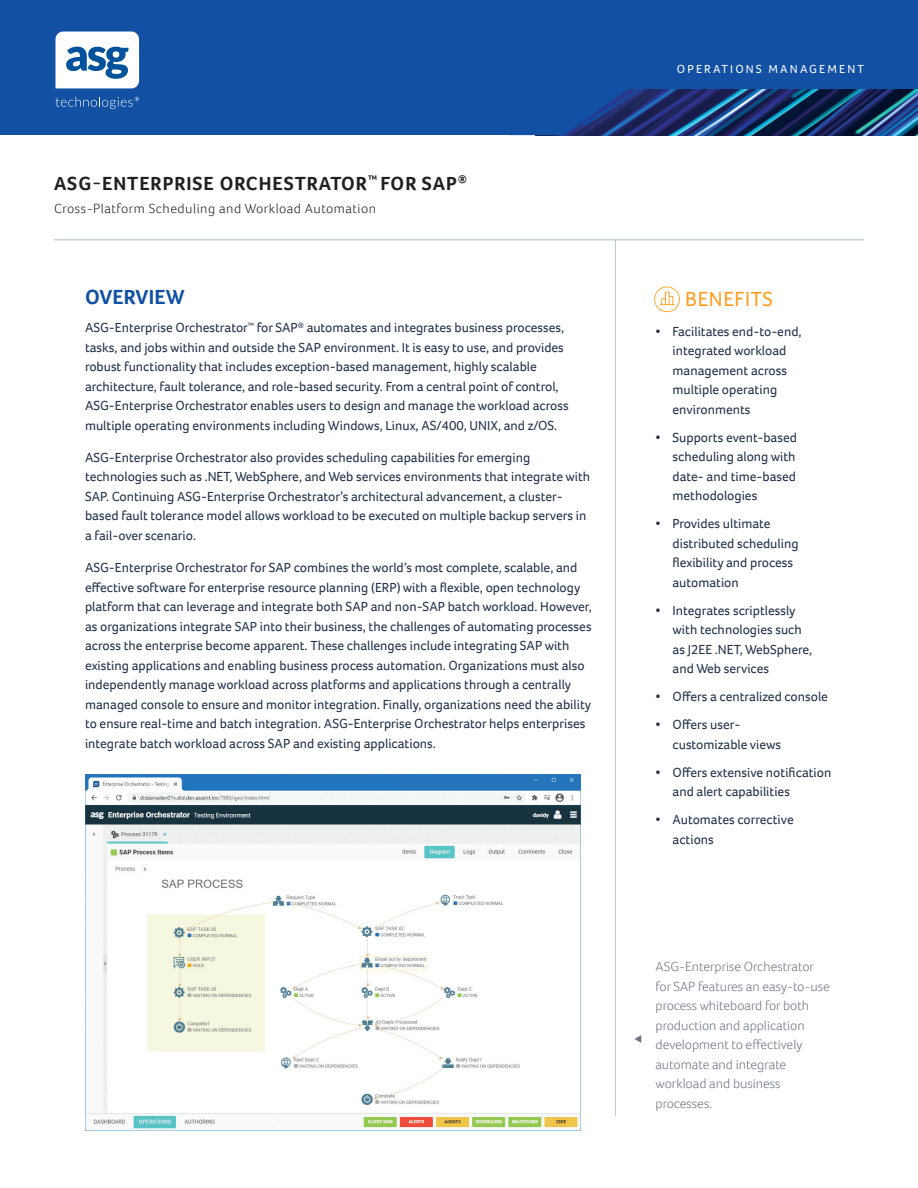
<style>
.page{position:relative;width:918px;height:1188px;background:#fff}
.page>*{position:absolute;margin:0;border:0;box-sizing:border-box;transform-origin:0 0}
.paragraph_header{font:700 21px "Foco";letter-spacing:.01em;color:#1150a3}
.Benefits_header{font:21px "Foco";letter-spacing:.025em;color:#ff9d1b}
.t1{font:700 19.5px "Foco";letter-spacing:.05em;color:#231f20}
.body_primary{font:13.5px/19.5px "Foco";color:#223249}
.Caption_v2{font:300 13.5px/19.5px "Foco";color:#6b7384}
.t2{font:300 13.5px "Foco";letter-spacing:.04em;color:#231f20}
.t3{font:12px "Foco";letter-spacing:.18em;color:#fff}
</style>
<div class="page">
<div style="left:0;top:0;width:918px;height:135px;background:#1150a3"></div>
<svg style="left:56px;top:97px;width:83px;height:12px"></svg>
<svg style="left:56px;top:32px;width:83px;height:56px"></svg>
<hr style="left:54px;top:239px;width:810px;height:1px;background:#aabecc">
<img style="left:633px;top:90px;width:285px;height:45px">
<hr style="left:615px;top:239px;width:1px;height:877px;background:#b6cad7">
<svg style="left:654px;top:286px;width:26px;height:26px"></svg>
<img style="left:85px;top:774px;width:495px;height:357px">
<svg style="left:634px;top:1035px;width:7px;height:8px"></svg>
<svg style="left:565px;top:89px;width:68px;height:46px"></svg>
<h2 class="t1" style="left:54px;top:170px;width:415px">ASG-ENTERPRISE ORCHESTRATOR<sup>™</sup> FOR SAP<sup>®</sup></h2>
<p class="t2" style="left:54px;top:199px;width:324px">Cross-Platform Scheduling and Workload Automation</p>
<p class="paragraph_header" style="left:85px;top:283px;width:101px">OVERVIEW</p>
<p class="body_primary" style="left:85px;top:318px;width:485px">ASG-Enterprise Orchestrator<sup>™</sup> for SAP<sup>®</sup> automates and integrates business processes, tasks, and jobs within and outside the SAP environment. It is easy to use, and provides robust functionality that includes exception-based management, highly scalable architecture, fault tolerance, and role-based security. From a central point of control, ASG-Enterprise Orchestrator enables users to design and manage the workload across multiple operating environments including Windows, Linux, AS/400, UNIX, and z/OS.</p>
<p class="body_primary" style="left:85px;top:447px;width:507px">ASG-Enterprise Orchestrator also provides scheduling capabilities for emerging technologies such as .NET, WebSphere, and Web services environments that integrate with SAP. Continuing ASG-Enterprise Orchestrator’s architectural advancement, a cluster&shy;based fault tolerance model allows workload to be executed on multiple backup servers in a fail-over scenario.</p>
<p class="body_primary" style="left:85px;top:558px;width:508px">ASG-Enterprise Orchestrator for SAP combines the world’s most complete, scalable, and effective software for enterprise resource planning (ERP) with a flexible, open technology platform that can leverage and integrate both SAP and non-SAP batch workload. However, as organizations integrate SAP into their business, the challenges of automating processes across the enterprise become apparent. These challenges include integrating SAP with existing applications and enabling business process automation. Organizations must also independently manage workload across platforms and applications through a centrally managed console to ensure and monitor integration. Finally, organizations need the ability to ensure real-time and batch integration. ASG-Enterprise Orchestrator helps enterprises integrate batch workload across SAP and existing applications.</p>
<p class="t3" style="left:677px;top:61px;width:189px">OPERATIONS MANAGEMENT</p>
<p class="Benefits_header" style="left:685px;top:285px;width:89px">BENEFITS</p>
<p class="body_primary" style="left:673px;top:321px;width:131px;text-indent:-17px">• Facilitates end-to-end, integrated workload management across multiple operating environments</p>
<p class="body_primary" style="left:673px;top:427px;width:126px;text-align:justify;text-indent:-17px">• Supports event-based scheduling along with date- and time-based methodologies</p>
<p class="body_primary" style="left:673px;top:514px;width:128px;text-indent:-17px">• Provides ultimate distributed scheduling flexibility and process automation</p>
<p class="body_primary" style="left:673px;top:600px;width:141px;text-indent:-17px">• Integrates scriptlessly with technologies such as J2EE .NET, WebSphere, and Web services</p>
<p class="body_primary" style="left:656px;top:687px;width:174px">• Offers a centralized console</p>
<p class="body_primary" style="left:673px;top:715px;width:110px;text-indent:-17px">• Offers user&shy;customizable views</p>
<p class="body_primary" style="left:673px;top:762px;width:160px;text-indent:-17px">• Offers extensive notification and alert capabilities</p>
<p class="body_primary" style="left:673px;top:810px;width:123px;text-indent:-17px">• Automates corrective actions</p>
<p class="Caption_v2" style="left:656px;top:957px;width:176px">ASG-Enterprise Orchestrator for SAP features an easy-to-use process whiteboard for both production and application development to effectively automate and integrate workload and business processes.</p>
</div>
